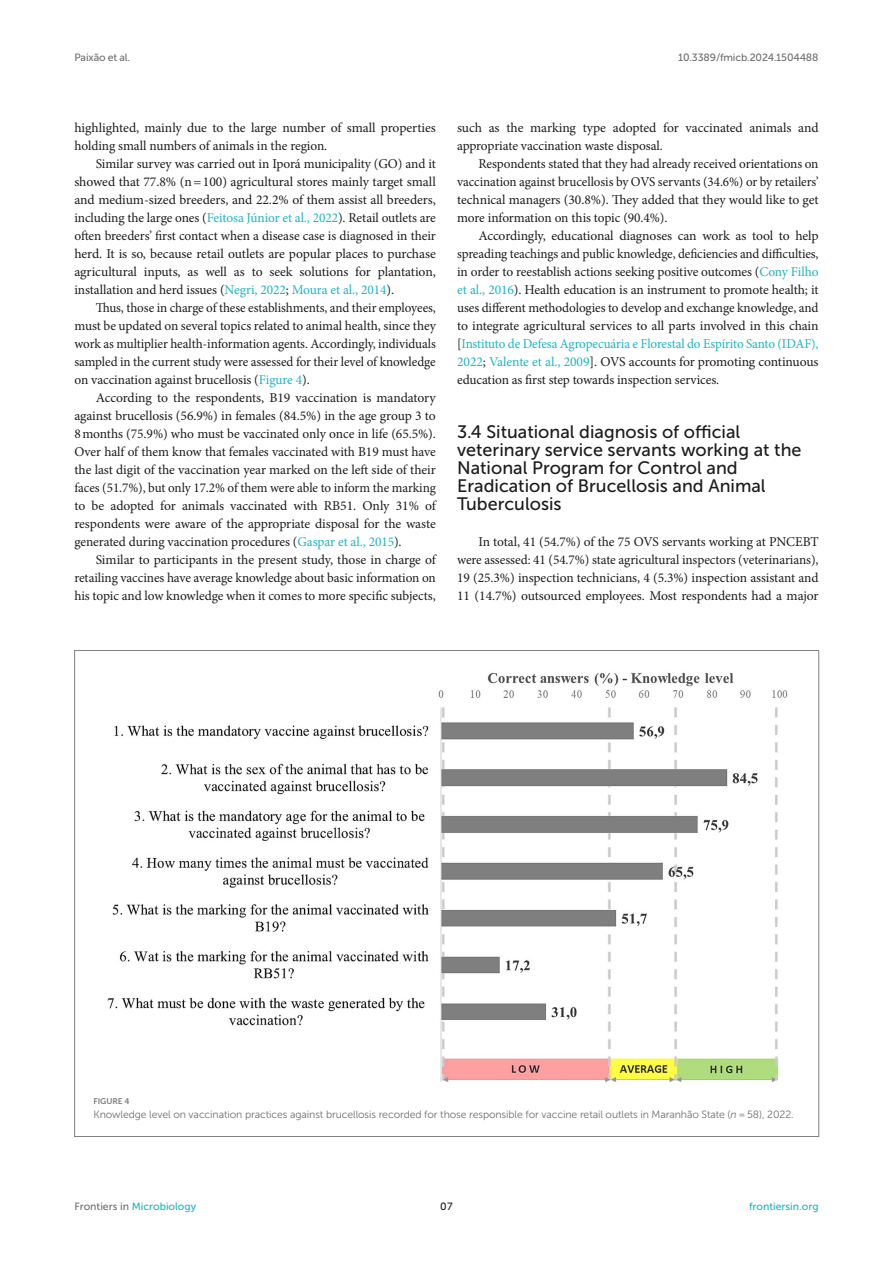
<style>
.page{position:relative;width:893px;height:1263px;background:#fff}
.page>*{position:absolute;margin:0;border:0;box-sizing:border-box;transform-origin:0 0}
.HEAD_2{font:18px/18px "Museo Sans 500";color:#1b1c1b}
.TEXT{font:13.5px/18px "Minion Pro";letter-spacing:-.005em;color:#1b1c1b;text-align:justify}
.FIG_LEG{font:10.5px "Museo Sans 300";letter-spacing:-.01em;color:#706f70}
.t1{font:10.5px "Museo Sans 500";color:#1db5c3}
.t2{font:10.5px "Museo Sans 500";letter-spacing:-.015em;color:#706f70}
.t3{font:10.5px "Museo Sans 500";color:#1b1c1b}
.FIG_HD{font:8.25px "Museo Sans 700";letter-spacing:-.01em;color:#7e7f7f}
.s1{color:#1db5c3}
.s2{font-style:italic}
.s3{color:#706f70}
</style>
<div class="page">
<img style="left:107px;top:672px;width:681px;height:410px">
<p class="t2" style="left:74px;top:51px;width:57px">Paixão et al.</p>
<p class="t2" style="left:678px;top:51px;width:142px">10.3389/fmicb.2024.1504488</p>
<p class="TEXT" style="left:74px;top:119px;width:363px">highlighted, mainly due to the large number of small properties holding small numbers of animals in the region.</p>
<p class="TEXT" style="left:74px;top:155px;width:363px;text-indent:21px">Similar survey was carried out in Iporá municipality (GO) and it showed that 77.8% (n=100) agricultural stores mainly target small and medium-sized breeders, and 22.2% of them assist all breeders, including the large ones (<span class="s1">Feitosa Júnior et al., 2022</span>). Retail outlets are often breeders’ first contact when a disease case is diagnosed in their herd. It is so, because retail outlets are popular places to purchase agricultural inputs, as well as to seek solutions for plantation, installation and herd issues (<span class="s1">Negri, 2022</span>; <span class="s1">Moura et al., 2014</span>).</p>
<p class="TEXT" style="left:74px;top:299px;width:363px;text-indent:21px">Thus, those in charge of these establishments, and their employees, must be updated on several topics related to animal health, since they work as multiplier health-information agents. Accordingly, individuals sampled in the current study were assessed for their level of knowledge on vaccination against brucellosis (<span class="s1">Figure 4</span>).</p>
<p class="TEXT" style="left:74px;top:389px;width:363px;text-indent:21px">According to the respondents, B19 vaccination is mandatory against brucellosis (56.9%) in females (84.5%) in the age group 3 to 8months (75.9%) who must be vaccinated only once in life (65.5%).<br>Over half of them know that females vaccinated with B19 must have the last digit of the vaccination year marked on the left side of their faces (51.7%), but only 17.2% of them were able to inform the marking to be adopted for animals vaccinated with RB51. Only 31% of respondents were aware of the appropriate disposal for the waste generated during vaccination procedures (<span class="s1">Gaspar et al., 2015</span>).</p>
<p class="TEXT" style="left:74px;top:551px;width:363px;text-indent:21px">Similar to participants in the present study, those in charge of retailing vaccines have average knowledge about basic information on his topic and low knowledge when it comes to more specific subjects,</p>
<p class="TEXT" style="left:457px;top:119px;width:363px">such as the marking type adopted for vaccinated animals and appropriate vaccination waste disposal.</p>
<p class="TEXT" style="left:457px;top:155px;width:363px;text-indent:21px">Respondents stated that they had already received orientations on vaccination against brucellosis by OVS servants (34.6%) or by retailers’ technical managers (30.8%). They added that they would like to get more information on this topic (90.4%).</p>
<p class="TEXT" style="left:457px;top:227px;width:363px;text-indent:21px">Accordingly, educational diagnoses can work as tool to help spreading teachings and public knowledge, deficiencies and difficulties, in order to reestablish actions seeking positive outcomes (<span class="s1">Cony Filho et al., 2016</span>). Health education is an instrument to promote health; it uses different methodologies to develop and exchange knowledge, and to integrate agricultural services to all parts involved in this chain [<span class="s1">Instituto de Defesa Agropecuária e Florestal do Espírito Santo (IDAF), 2022</span>; <span class="s1">Valente et al., 2009</span>]. OVS accounts for promoting continuous education as first step towards inspection services.</p>
<p class="HEAD_2" style="left:457px;top:423px;width:346px">3.4 Situational diagnosis of official veterinary service servants working at the National Program for Control and Eradication of Brucellosis and Animal Tuberculosis</p>
<p class="TEXT" style="left:457px;top:533px;width:363px;text-indent:21px">In total, 41 (54.7%) of the 75 OVS servants working at PNCEBT were assessed: 41 (54.7%) state agricultural inspectors (veterinarians), 19 (25.3%) inspection technicians, 4 (5.3%) inspection assistant and 11 (14.7%) outsourced employees. Most respondents had a major</p>
<p class="FIG_HD" style="left:94px;top:1096px;width:37px">FIGURE 4</p>
<p class="FIG_LEG" style="left:94px;top:1108px;width:702px">Knowledge level on vaccination practices against brucellosis recorded for those responsible for vaccine retail outlets in Maranhão State (<span class="s2">n</span> = 58), 2022.</p>
<p class="t1" style="left:74px;top:1200px;width:123px"><span class="s3">Frontiers in</span> Microbiology</p>
<p class="t3" style="left:440px;top:1200px;width:14px">07</p>
<p class="t1" style="left:749px;top:1200px;width:71px">frontiersin.org</p>
</div>
